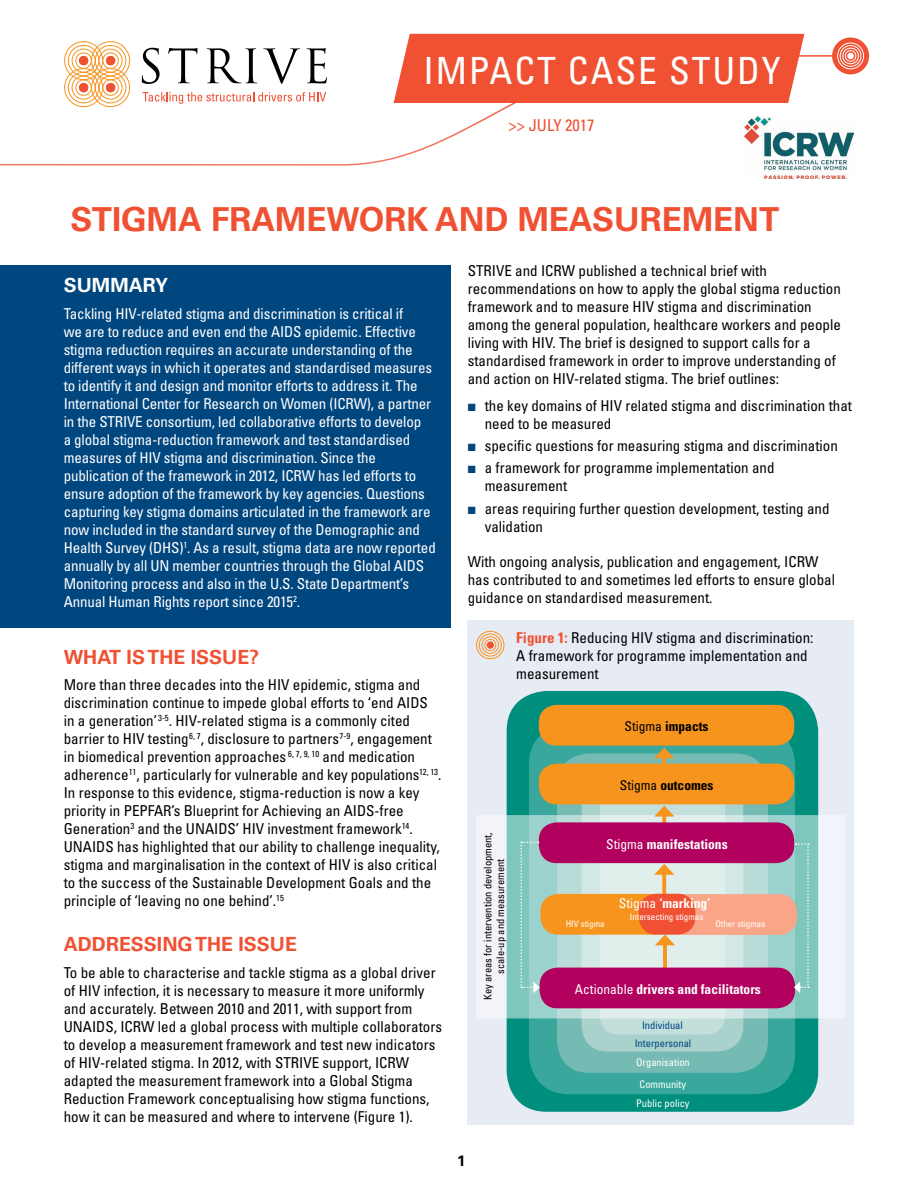
<style>
.page{position:relative;width:918px;height:1188px;background:#fff}
.page>*{position:absolute;margin:0;border:0;box-sizing:border-box;transform-origin:0 0}
.t1{font:condensed 37.5px "Univers";color:#fff}
.t2{font:700 33px "Univers";color:#f05133}
.t3{font:700 19.5px "Univers";color:#f05133}
.t4{font:700 19.5px "Univers";color:#fff}
.t5{font:condensed 16.5px "Univers";color:#f05133}
.t6{font:condensed 15px/18px "Univers";color:#000}
.t7{font:condensed 15px/18px "Univers";letter-spacing:-.01em;color:#fff}
.t8{font:700 15px "Univers";color:#000}
.t9{font:700 condensed 13.5px "Univers";color:#fff}
.t10{font:700 condensed 13.5px "Univers";color:#000}
.t11{font:condensed 10.5px/12.9px "Univers";color:#000;text-align:center}
.t12{font:condensed 10.5px/21.8px "Univers";color:#fff;text-align:center}
.t13{font:condensed 10.5px/17.7px "Univers";color:#00467f;text-align:center}
.t14{font:condensed 9px "Univers";color:#fff}
.s1{color:#00467f}
.s2{font-weight:700;color:#f05133}
.s3{font-weight:400}
</style>
<div class="page">
<svg style="left:0;top:54px;width:850px;height:112px"></svg>
<svg style="left:142px;top:48px;width:18px;height:36px"></svg>
<svg style="left:168px;top:48px;width:29px;height:35px"></svg>
<svg style="left:207px;top:48px;width:50px;height:35px"></svg>
<svg style="left:263px;top:48px;width:37px;height:36px"></svg>
<svg style="left:306px;top:48px;width:21px;height:35px"></svg>
<svg style="left:143px;top:92px;width:183px;height:12px"></svg>
<svg style="left:62px;top:41px;width:70px;height:68px"></svg>
<div style="left:106px;top:56px;width:9px;height:9px;background:#f05133;border-radius:50%"></div>
<div style="left:106px;top:56px;width:9px;height:9px;border:1px solid #f05133;border-radius:50%"></div>
<div style="left:0;top:265px;width:451px;height:363px;background:#00467f"></div>
<div style="left:394px;top:34px;width:410px;height:69px;background:#f05133"></div>
<div style="left:468px;top:620px;width:386px;height:505px;background:#e7ebf4"></div>
<div style="left:832px;top:37px;width:37px;height:37px;background:#f05133;border-radius:50%"></div>
<svg style="left:836px;top:41px;width:29px;height:30px"></svg>
<img style="left:744px;top:117px;width:109px;height:62px">
<div style="left:507px;top:691px;width:311px;height:421px;background:#008e7d;border-radius:40px"></div>
<div style="left:529px;top:725px;width:266px;height:369px;background:#39a79c;border-radius:40px"></div>
<div style="left:557px;top:754px;width:211px;height:319px;background:#76bbb3;border-radius:32px"></div>
<div style="left:582px;top:782px;width:161px;height:269px;background:#a9d2cd;border-radius:25px"></div>
<div style="left:600px;top:786px;width:125px;height:248px;background:#c3dfdb;border-radius:18px"></div>
<svg style="left:477px;top:815px;width:368px;height:203px"></svg>
<div style="left:539px;top:705px;width:255px;height:41px;background:#f7941e;border-radius:18px"></div>
<hr style="left:663px;top:942px;width:4px;height:26px;background:#f59429">
<svg style="left:655px;top:935px;width:20px;height:10px"></svg>
<svg style="left:662px;top:875px;width:4px;height:19px"></svg>
<svg style="left:654px;top:864px;width:20px;height:11px"></svg>
<svg style="left:662px;top:817px;width:4px;height:5px"></svg>
<svg style="left:654px;top:806px;width:20px;height:11px"></svg>
<svg style="left:662px;top:758px;width:4px;height:6px"></svg>
<svg style="left:654px;top:747px;width:20px;height:11px"></svg>
<div style="left:540px;top:968px;width:255px;height:40px;background:#b1005d;border-radius:18px"></div>
<div style="left:539px;top:822px;width:255px;height:41px;background:#b1005d;border-radius:18px"></div>
<div style="left:539px;top:764px;width:255px;height:40px;background:#f7941e;border-radius:18px"></div>
<div style="left:540px;top:894px;width:133px;height:41px;background:#f7941e;border-radius:18px"></div>
<div style="left:664px;top:894px;width:133px;height:41px;background:#f8a687;border-radius:18px"></div>
<div style="left:639px;top:894px;width:56px;height:41px;background:#f05133;border-radius:18px"></div>
<svg style="left:520px;top:842px;width:20px;height:151px;background:#93cec7"></svg>
<svg style="left:794px;top:843px;width:15px;height:150px;background:#8bc7bf"></svg>
<svg style="left:476px;top:630px;width:29px;height:30px"></svg>
<div style="left:487px;top:642px;width:7px;height:6px;border:1px solid #f05133;border-radius:50%"></div>
<h1 class="t1" style="left:423px;top:47px;width:23px">impact</h1>
<h1 class="t1" style="left:568px;top:47px;width:23px">case</h1>
<h1 class="t1" style="left:669px;top:47px;width:23px">stud</h1>
<h1 class="t1" style="left:762px;top:47px;width:20px">y</h1>
<p class="t5" style="left:509px;top:115px;width:88px">&gt;&gt; JULY 2017</p>
<h2 class="t2" style="left:71px;top:200px;width:710px">STIGMA FRAMEWORK AND MEASUREMENT</h2>
<h3 class="t4" style="left:64px;top:274px;width:106px">SU MMARY</h3>
<p class="t7" style="left:64px;top:304px;width:374px">Tackling HIV-related stigma and discrimination is critical if<br>we are to reduce and even end the AIDS epidemic. Effective stigma reduction requires an accurate understanding of the different ways in which it operates and standardised measures to identify it and design and monitor efforts to address it. The International Center for Research on Women (ICRW), a partner in the STRIVE consortium, led collaborative efforts to develop<br>a global stigma-reduction framework and test standardised measures of HIV stigma and discrimination. Since the publication of the framework in 2012, ICRW has led efforts to ensure adoption of the framework by key agencies. Questions capturing key stigma domains articulated in the framework are now included in the standard survey of the Demographic and Health Survey (DHS)<sup>1</sup>. As a result, stigma data are now reported annually by all UN member countries through the Global AIDS Monitoring process and also in the U.S. State Department’s Annual Human Rights report since 2015<sup>2</sup>.</p>
<h3 class="t3" style="left:64px;top:646px;width:197px">WHAT IS THE ISSUE?</h3>
<p class="t6" style="left:64px;top:676px;width:379px">More than three decades into the HIV epidemic, stigma and discrimination continue to impede global efforts to ‘end AIDS in a generation’ <sup>3-5</sup>. HIV-related stigma is a commonly cited barrier to HIV testing<sup>6,</sup> <sup>7</sup>, disclosure to partners<sup>7-9</sup>, engagement in biomedical prevention approaches <sup>6,</sup> <sup>7,</sup> <sup>9,</sup> <sup>10</sup> and medication adherence<sup>11</sup>, particularly for vulnerable and key populations<sup>12,</sup> <sup>13</sup>.<br>In response to this evidence, stigma-reduction is now a key priority in PEPFAR’s Blueprint for Achieving an AIDS-free Generation<sup>3</sup> and the UNAIDS’ HIV investment framework<sup>14</sup>.<br>UNAIDS has highlighted that our ability to challenge inequality, stigma and marginalisation in the context of HIV is also critical to the success of the Sustainable Development Goals and the principle of ‘leaving no one behind’.<sup>15</sup></p>
<h3 class="t3" style="left:64px;top:933px;width:235px">ADDRESSING THE ISSUE</h3>
<p class="t6" style="left:64px;top:963px;width:380px">To be able to characterise and tackle stigma as a global driver of HIV infection, it is necessary to measure it more uniformly and accurately. Between 2010 and 2011, with support from UNAIDS, ICRW led a global process with multiple collaborators to develop a measurement framework and test new indicators of HIV-related stigma. In 2012, with STRIVE support, ICRW adapted the measurement framework into a Global Stigma Reduction Framework conceptualising how stigma functions, how it can be measured and where to intervene (Figure 1).</p>
<p class="t6" style="left:468px;top:262px;width:375px">STRIVE and ICRW published a technical brief with recommendations on how to apply the global stigma reduction framework and to measure HIV stigma and discrimination among the general population, healthcare workers and people living with HIV. The brief is designed to support calls for a standardised framework in order to improve understanding of and action on HIV-related stigma. The brief outlines:</p>
<p class="t6" style="left:485px;top:396px;width:369px;text-indent:-17px"><span class="s1">■</span> the key domains of HIV related stigma and discrimination that need to be measured</p>
<p class="t6" style="left:468px;top:437px;width:372px"><span class="s1">■</span> specific questions for measuring stigma and discrimination</p>
<p class="t6" style="left:485px;top:459px;width:291px;text-indent:-17px"><span class="s1">■</span> a framework for programme implementation and measurement</p>
<p class="t6" style="left:485px;top:499px;width:346px;text-indent:-17px"><span class="s1">■</span> areas requiring further question development, testing and validation</p>
<p class="t6" style="left:468px;top:552px;width:369px">With ongoing analysis, publication and engagement, ICRW has contributed to and sometimes led efforts to ensure global guidance on standardised measurement.</p>
<p class="t6" style="left:516px;top:629px;width:299px"><span class="s2">Figure 1:</span> Reducing HIV stigma and discrimination:<br>A framework for programme implementation and measurement</p>
<p class="t10" style="left:625px;top:718px;width:85px"><span class="s3">Stigma</span> impacts</p>
<p class="t11" style="left:481px;top:1000px;width:169px;rotate:-90deg">Key areas for intervention development, scale-up and measurement</p>
<p class="t8" style="left:457px;top:1152px;width:10px">1</p>
<p class="t10" style="left:620px;top:777px;width:95px"><span class="s3">Stigma</span> outcomes</p>
<p class="t9" style="left:606px;top:836px;width:123px"><span class="s3">Stigma</span> manifestations</p>
<p class="t9" style="left:619px;top:895px;width:93px"><span class="s3">Stigma</span> ‘marking’</p>
<p class="t14" style="left:630px;top:911px;width:75px">Intersecting stigmas</p>
<p class="t14" style="left:566px;top:918px;width:40px">HIV stigma</p>
<p class="t14" style="left:715px;top:918px;width:51px">Other stigmas</p>
<p class="t9" style="left:575px;top:981px;width:187px"><span class="s3">Actionable</span> drivers and facilitators</p>
<p class="t13" style="left:635px;top:1016px;width:58px">Individual<br>Interpersonal</p>
<p class="t12" style="left:636px;top:1052px;width:55px">Organisation<br>Community</p>
<p class="t12" style="left:636px;top:1092px;width:55px">Public policy</p>
</div>
